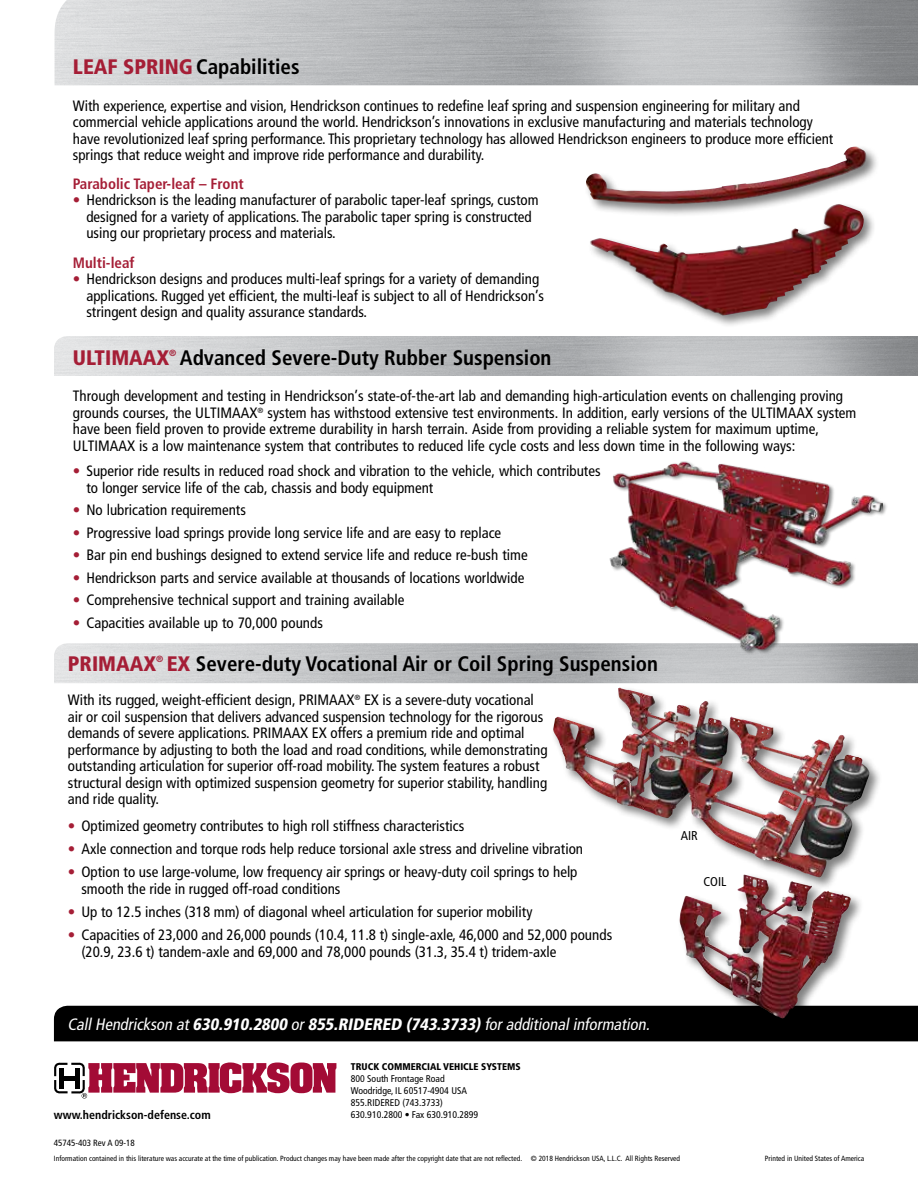
<style>
.page{position:relative;width:918px;height:1188px;background:#fff}
.page>*{position:absolute;margin:0;border:0;box-sizing:border-box;transform-origin:0 0}
.t1{font:700 condensed 21px "Frutiger LT Std";color:#000}
.t2{font:900 condensed 21px "Frutiger LT Std";color:#a51e36}
.t3{font:italic condensed 16.5px "Frutiger LT Std";color:#fff}
.t4{font:condensed 15px/16.5px "Frutiger LT Std";color:#000}
.t5{font:700 condensed 15px "Frutiger LT Std";color:#a51e36}
.t6{font:condensed 12.75px "Frutiger LT Std";color:#000}
.t7{font:700 condensed 12px "Frutiger LT Std";color:#000}
.t8{font:condensed 9.75px/12px "Frutiger LT Std";color:#000}
.t9{font:900 condensed 9.75px "Frutiger LT Std";color:#000}
.t10{font:condensed 9px "Frutiger LT Std";color:#000}
.t11{font:900 condensed 9px "Frutiger LT Std";color:#a51e36}
.t12{font:condensed 7.5px "Frutiger LT Std";color:#000}
.s1{font-weight:900;color:#a51e36}
.s2{color:#a51e36}
.s3{font-weight:900}
</style>
<div class="page">
<div style="left:54px;top:1006px;width:864px;height:35px;background:#000"></div>
<div style="left:677px;top:873px;width:187px;height:158px;background:#000;opacity:.5"></div>
<img style="left:679px;top:891px;width:89px;height:101px">
<div style="left:551px;top:685px;width:332px;height:206px;background:#000;opacity:.5"></div>
<img style="left:553px;top:688px;width:119px;height:130px">
<div style="left:588px;top:202px;width:289px;height:126px;background:#000;opacity:.5"></div>
<img style="left:589px;top:218px;width:275px;height:98px">
<div style="left:584px;top:144px;width:296px;height:74px;background:#000;opacity:.5"></div>
<img style="left:586px;top:147px;width:266px;height:57px">
<img style="left:609px;top:461px;width:274px;height:196px">
<svg style="left:54px;top:1062px;width:282px;height:37px"></svg>
<h1 class="t1" style="left:73px;top:55px;width:228px"><span class="s1">LEAF SPRING</span> Capabilities</h1>
<p class="t4" style="left:73px;top:98px;width:762px">With experience, expertise and vision, Hendrickson continues to redefine leaf spring and suspension engineering for military and commercial vehicle applications around the world. Hendrickson’s innovations in exclusive manufacturing and materials technology have revolutionized leaf spring performance. This proprietary technology has allowed Hendrickson engineers to produce more efficient springs that reduce weight and improve ride performance and durability.</p>
<p class="t5" style="left:73px;top:175px;width:172px">Parabolic Taper-leaf – Front</p>
<p class="t4" style="left:86px;top:192px;width:454px;text-indent:-13px"><span class="s2">•</span> Hendrickson is the leading manufacturer of parabolic taper-leaf springs, custom designed for a variety of applications. The parabolic taper spring is constructed using our proprietary process and materials.</p>
<p class="t5" style="left:73px;top:253px;width:63px">Multi-leaf</p>
<p class="t4" style="left:86px;top:271px;width:459px;text-indent:-13px"><span class="s2">•</span> Hendrickson designs and produces multi-leaf springs for a variety of demanding applications. Rugged yet efficient, the multi-leaf is subject to all of Hendrickson’s stringent design and quality assurance standards.</p>
<h1 class="t2" style="left:73px;top:345px;width:98px">ULTIMAAX</h1>
<p class="t11" style="left:169px;top:347px;width:9px">®</p>
<h1 class="t1" style="left:180px;top:345px;width:373px">Advanced Severe-Duty Rubber Suspension</h1>
<p class="t4" style="left:73px;top:388px;width:785px">Through development and testing in Hendrickson’s state-of-the-art lab and demanding high-articulation events on challenging proving grounds courses, the ULTIMAAX<sup>®</sup> system has withstood extensive test environments. In addition, early versions of the ULTIMAAX system have been field proven to provide extreme durability in harsh terrain. Aside from providing a reliable system for maximum uptime, ULTIMAAX is a low maintenance system that contributes to reduced life cycle costs and less down time in the following ways:</p>
<p class="t4" style="left:86px;top:463px;width:516px;text-indent:-14px"><span class="s2">•</span> Superior ride results in reduced road shock and vibration to the vehicle, which contributes to longer service life of the cab, chassis and body equipment</p>
<p class="t4" style="left:73px;top:502px;width:175px"><span class="s2">•</span> No lubrication requirements</p>
<p class="t4" style="left:73px;top:524px;width:430px"><span class="s2">•</span> Progressive load springs provide long service life and are easy to replace</p>
<p class="t4" style="left:73px;top:547px;width:456px"><span class="s2">•</span> Bar pin end bushings designed to extend service life and reduce re-bush time</p>
<p class="t4" style="left:73px;top:569px;width:453px"><span class="s2">•</span> Hendrickson parts and service available at thousands of locations worldwide</p>
<p class="t4" style="left:73px;top:592px;width:333px"><span class="s2">•</span> Comprehensive technical support and training available</p>
<p class="t4" style="left:73px;top:614px;width:252px"><span class="s2">•</span> Capacities available up to 70,000 pounds</p>
<h1 class="t2" style="left:68px;top:651px;width:90px">PRIMAAX</h1>
<p class="t11" style="left:156px;top:653px;width:9px">®</p>
<h1 class="t1" style="left:167px;top:651px;width:493px"><span class="s1">EX</span> Severe-duty Vocational Air or Coil Spring Suspension</h1>
<p class="t4" style="left:68px;top:692px;width:481px">With its rugged, weight-efficient design, PRIMAAX<sup>®</sup> EX is a severe-duty vocational air or coil suspension that delivers advanced suspension technology for the rigorous demands of severe applications. PRIMAAX EX offers a premium ride and optimal performance by adjusting to both the load and road conditions, while demonstrating outstanding articulation for superior off-road mobility. The system features a robust structural design with optimized suspension geometry for superior stability, handling and ride quality.</p>
<p class="t4" style="left:68px;top:817px;width:398px"><span class="s2">•</span> Optimized geometry contributes to high roll stiffness characteristics</p>
<p class="t4" style="left:68px;top:841px;width:517px"><span class="s2">•</span> Axle connection and torque rods help reduce torsional axle stress and driveline vibration</p>
<p class="t4" style="left:81px;top:864px;width:498px;text-indent:-13px"><span class="s2">•</span> Option to use large-volume, low frequency air springs or heavy-duty coil springs to help smooth the ride in rugged off-road conditions</p>
<p class="t4" style="left:68px;top:904px;width:466px"><span class="s2">•</span> Up to 12.5 inches (318 mm) of diagonal wheel articulation for superior mobility</p>
<p class="t4" style="left:81px;top:927px;width:532px;text-indent:-14px"><span class="s2">•</span> Capacities of 23,000 and 26,000 pounds (10.4, 11.8 t) single-axle, 46,000 and 52,000 pounds (20.9, 23.6 t) tandem-axle and 69,000 and 78,000 pounds (31.3, 35.4 t) tridem-axle</p>
<p class="t3" style="left:67px;top:1014px;width:587px">CallHendrickson at<span class="s3">630.910.2800</span> or<span class="s3">855.RIDERED (743.3733)</span>foradditionalinformation.</p>
<p class="t7" style="left:54px;top:1108px;width:158px">www.hendrickson-defense.com</p>
<p class="t10" style="left:54px;top:1138px;width:82px">45745-403 Rev A 09-18</p>
<p class="t9" style="left:351px;top:1061px;width:171px">TRUCK COMMERCIAL VEHICLE SYSTEMS</p>
<p class="t8" style="left:351px;top:1073px;width:129px">800 South Frontage Road<br>Woodridge, IL 60517-4904 USA<br>855.RIDERED (743.3733)<br>630.910.2800 • Fax 630.910.2899</p>
<p class="t6" style="left:681px;top:829px;width:19px">AIR</p>
<p class="t6" style="left:703px;top:875px;width:24px">COIL</p>
<p class="t12" style="left:54px;top:1154px;width:628px">Information contained in this literature was accurate at the time of publication. Product changes may have been made after the copyright date that are not reflected. © 2018 Hendrickson USA, L.L.C. All Rights Reserved</p>
<p class="t12" style="left:765px;top:1154px;width:101px">Printed in United States of America</p>
</div>
